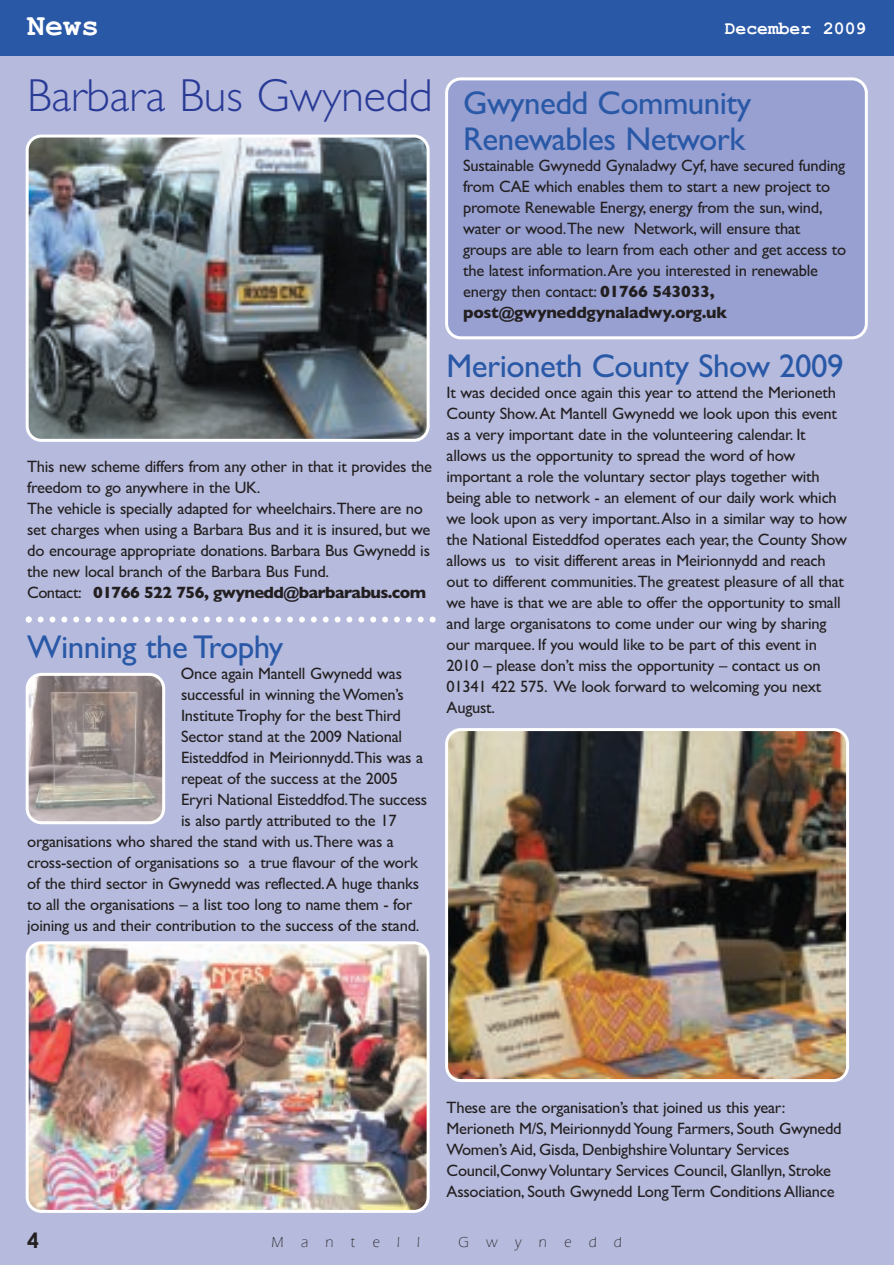
<style>
.page{position:relative;width:894px;height:1265px;background:#fff}
.page>*{position:absolute;margin:0;border:0;box-sizing:border-box;transform-origin:0 0}
.t1{font:300 46.5px "Gill Sans";color:#2a3b97}
.t2{font:33px/36px "Gill Sans";letter-spacing:-.015em;color:#2958a7}
.t3{font:700 30px "Courier New";color:#fff}
.t4{font:700 21px "Century Gothic";color:#231f20}
.t5{font:700 18px "Courier New";color:#fff}
.t6{font:16.5px/21px "Gill Sans";letter-spacing:-.015em;color:#231f20}
.t7{font:300 15px "Eras IT Cby BT";letter-spacing:1.15em;color:#231f20}
.s1{font-weight:700}
</style>
<div class="page">
<img style="left:0;top:0;width:894px;height:1265px">
<h3 class="t3" style="left:27px;top:8px;width:74px">News</h3>
<p class="t5" style="left:725px;top:18px;width:143px">December 2009</p>
<h1 class="t1" style="left:27px;top:68px;width:407px">Barbara Bus Gwynedd</h1>
<p class="t6" style="left:27px;top:455px;width:406px">This new scheme differs from any other in that it provides the freedom to go anywhere in the UK.<br>The vehicle is specially adapted for wheelchairs.There are no set charges when using a Barbara Bus and it is insured, but we do encourage appropriate donations. Barbara Bus Gwynedd is the new local branch of the Barbara Bus Fund.<br>Contact: <span class="s1">01766 522 756, gwynedd@barbarabus.com</span></p>
<h2 class="t2" style="left:27px;top:629px;width:257px">Winning the Trophy</h2>
<p class="t6" style="left:181px;top:663px;width:223px">Once again Mantell Gwynedd was</p>
<p class="t6" style="left:181px;top:684px;width:224px">successful in winning the Women’s</p>
<p class="t6" style="left:181px;top:705px;width:221px">Institute Trophy for the best Third</p>
<p class="t6" style="left:181px;top:726px;width:222px">Sector stand at the 2009 National</p>
<p class="t6" style="left:181px;top:747px;width:244px">Eisteddfod in Meirionnydd.This was a</p>
<p class="t6" style="left:181px;top:768px;width:218px">repeat of the success at the 2005</p>
<p class="t6" style="left:181px;top:789px;width:248px">Eryri National Eisteddfod.The success</p>
<p class="t6" style="left:181px;top:810px;width:217px">is also partly attributed to the 17</p>
<p class="t6" style="left:27px;top:831px;width:368px">organisations who shared the stand with us.There was a</p>
<p class="t6" style="left:27px;top:852px;width:392px">cross-section of organisations so a true flavour of the work</p>
<p class="t6" style="left:27px;top:873px;width:393px">of the third sector in Gwynedd was reflected.A huge thanks</p>
<p class="t6" style="left:27px;top:894px;width:386px">to all the organisations – a list too long to name them - for</p>
<p class="t6" style="left:27px;top:915px;width:394px">joining us and their contribution to the success of the stand.</p>
<h2 class="t2" style="left:463px;top:84px;width:290px">Gwynedd Community<br>Renewables Network</h2>
<p class="t6" style="left:463px;top:155px;width:385px">Sustainable Gwynedd Gynaladwy Cyf, have secured funding from CAE which enables them to start a new project to promote Renewable Energy, energy from the sun, wind, water or wood.The new Network, will ensure that groups are able to learn from each other and get access to the latest information.Are you interested in renewable energy then contact: <span class="s1">01766 543033, post@gwyneddgynaladwy.org.uk</span></p>
<h2 class="t2" style="left:446px;top:348px;width:399px">Merioneth County Show 2009</h2>
<p class="t6" style="left:446px;top:382px;width:402px">It was decided once again this year to attend the Merioneth County Show.At Mantell Gwynedd we look upon this event as a very important date in the volunteering calendar. It allows us the opportunity to spread the word of how important a role the voluntary sector plays together with being able to network - an element of our daily work which we look upon as very important.Also in a similar way to how the National Eisteddfod operates each year, the County Show allows us to visit different areas in Meirionnydd and reach out to different communities.The greatest pleasure of all that we have is that we are able to offer the opportunity to small and large organisatons to come under our wing by sharing our marquee. If you would like to be part of this event in 2010 – please don’t miss the opportunity – contact us on 01341 422 575. We look forward to welcoming you next August.</p>
<p class="t6" style="left:446px;top:1096px;width:396px">These are the organisation’s that joined us this year:<br>Merioneth M/S, MeirionnyddYoung Farmers, South Gwynedd Women’s Aid, Gisda, DenbighshireVoluntary Services Council,ConwyVoluntary Services Council, Glanllyn, Stroke Association, South Gwynedd Long Term Conditions Alliance</p>
<p class="t4" style="left:27px;top:1227px;width:13px">4</p>
<p class="t7" style="left:271px;top:1233px;width:150px">Mantell</p>
<p class="t7" style="left:458px;top:1233px;width:165px">Gwynedd</p>
</div>
